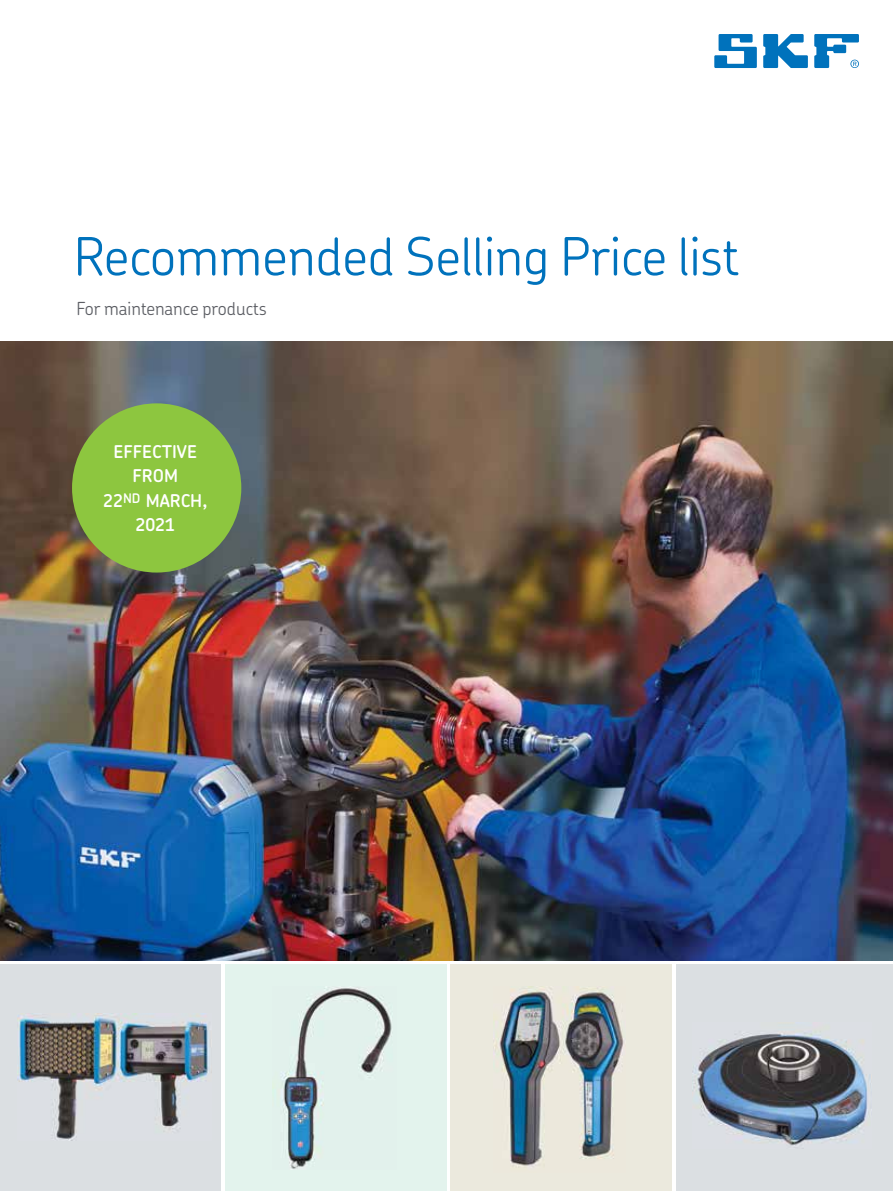
<style>
.page{position:relative;width:893px;height:1191px;background:#fff}
.page>*{position:absolute;margin:0;border:0;box-sizing:border-box;transform-origin:0 0}
.t1{font:300 52.5px "SKF Chevin OT";color:#0072bc}
.t2{font:300 18px "SKF Chevin OT";color:#5c5e64}
.t3{font:600 17.7px/24.3px "SKF Chevin OT";color:#fff;text-align:center}
</style>
<div class="page">
<svg style="left:714px;top:34px;width:42px;height:34px"></svg>
<svg style="left:763px;top:34px;width:44px;height:34px"></svg>
<svg style="left:814px;top:34px;width:44px;height:34px"></svg>
<img style="left:0;top:342px;width:892px;height:618px">
<div style="left:676px;top:964px;width:216px;height:227px;background:#dbdfe2"></div>
<img style="left:692px;top:1031px;width:178px;height:118px">
<div style="left:0;top:964px;width:221px;height:227px;background:#dbdfe2"></div>
<img style="left:17px;top:1013px;width:195px;height:127px">
<div style="left:225px;top:964px;width:221px;height:227px;background:#e3f3ed"></div>
<img style="left:272px;top:987px;width:120px;height:183px">
<div style="left:72px;top:403px;width:169px;height:170px;background:#8dc63f;border-radius:50%"></div>
<div style="left:450px;top:964px;width:221px;height:227px;background:#ebe9dd"></div>
<img style="left:493px;top:987px;width:131px;height:181px">
<h1 class="t1" style="left:74px;top:208px;width:667px">Recommended Selling Price list</h1>
<p class="t2" style="left:76px;top:292px;width:191px">For maintenance products</p>
<p class="t3" style="left:103px;top:438px;width:105px">EFFECTIVE<br>FROM<br>22<sup>ND</sup> MARCH,<br>2021</p>
</div>
